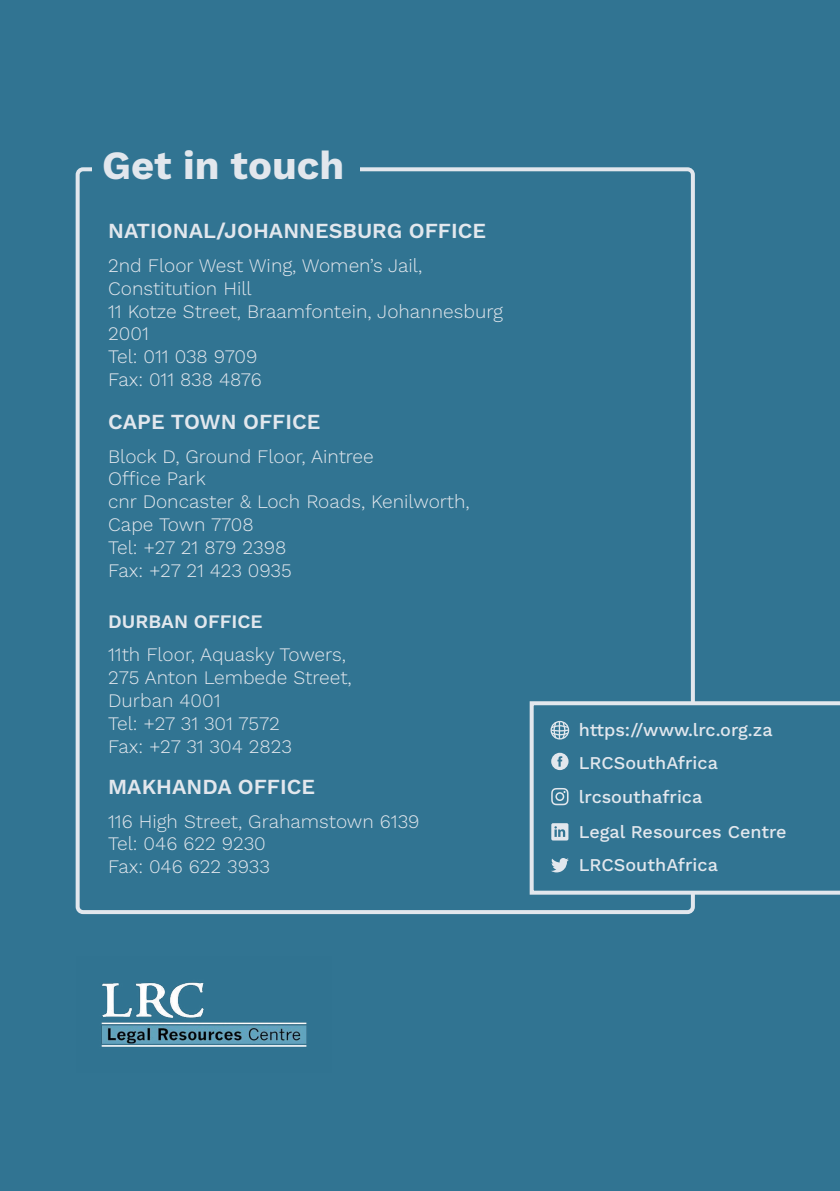
<style>
.page{position:relative;width:840px;height:1191px;background:#fff}
.page>*{position:absolute;margin:0;border:0;box-sizing:border-box;transform-origin:0 0}
.t1{font:700 40px "Work Sans";color:#e2e7ed}
.t2{font:600 21.4px "Work Sans";color:#e2e7ed}
.t3{font:300 19px/22.8px "Work Sans";color:#e2e7ed}
.t4{font:600 19px "Work Sans";color:#e2e7ed}
.t5{font:500 18px/33px "Work Sans";color:#e2e7ed}
</style>
<div class="page">
<div style="left:0;top:0;width:839px;height:1191px;background:#317492"></div>
<div style="left:76px;top:167px;width:618px;height:747px;border:4px solid #e2e7ed;border-radius:5px"></div>
<div style="left:92px;top:130px;width:267px;height:66px;background:#317492"></div>
<svg style="left:529px;top:701px;width:310px;height:193px"></svg>
<svg style="left:551px;top:788px;width:17px;height:17px"></svg>
<svg style="left:551px;top:752px;width:17px;height:18px"></svg>
<svg style="left:551px;top:823px;width:17px;height:17px"></svg>
<svg style="left:550px;top:858px;width:18px;height:14px"></svg>
<svg style="left:549px;top:721px;width:20px;height:19px"></svg>
<img style="left:101px;top:982px;width:206px;height:65px">
<h1 class="t1" style="left:102px;top:135px;width:243px">Get in touch</h1>
<p class="t2" style="left:108px;top:215px;width:379px">NATIONAL/JOHANNESBURG OFFICE</p>
<p class="t3" style="left:108px;top:253px;width:396px">2nd Floor West Wing, Women’s Jail,<br>Constitution Hill<br>11 Kotze Street, Braamfontein, Johannesburg<br>2001<br>Tel: 011 038 9709<br>Fax: 011 838 4876</p>
<p class="t2" style="left:108px;top:405px;width:214px">CAPE TOWN OFFICE</p>
<p class="t3" style="left:108px;top:444px;width:363px">Block D, Ground Floor, Aintree<br>Office Park<br>cnr Doncaster &amp; Loch Roads, Kenilworth,<br>Cape Town 7708<br>Tel: +27 21 879 2398<br>Fax: +27 21 423 0935</p>
<p class="t4" style="left:108px;top:607px;width:156px">DURBAN OFFICE</p>
<p class="t3" style="left:108px;top:643px;width:245px">11th Floor, Aquasky Towers,<br>275 Anton Lembede Street,<br>Durban 4001<br>Tel: +27 31 301 7572<br>Fax: +27 31 304 2823</p>
<p class="t2" style="left:108px;top:770px;width:208px">MAKHANDA OFFICE</p>
<p class="t3" style="left:108px;top:809px;width:312px">116 High Street, Grahamstown 6139<br>Tel: 046 622 9230<br>Fax: 046 622 3933</p>
<p class="t5" style="left:578px;top:712px;width:195px">https://www.lrc.org.za<br>LRCSouthAfrica</p>
<p class="t5" style="left:578px;top:779px;width:125px">lrcsouthafrica</p>
<p class="t5" style="left:578px;top:814px;width:209px">Legal Resources Centre</p>
<p class="t5" style="left:578px;top:848px;width:140px">LRCSouthAfrica</p>
</div>
